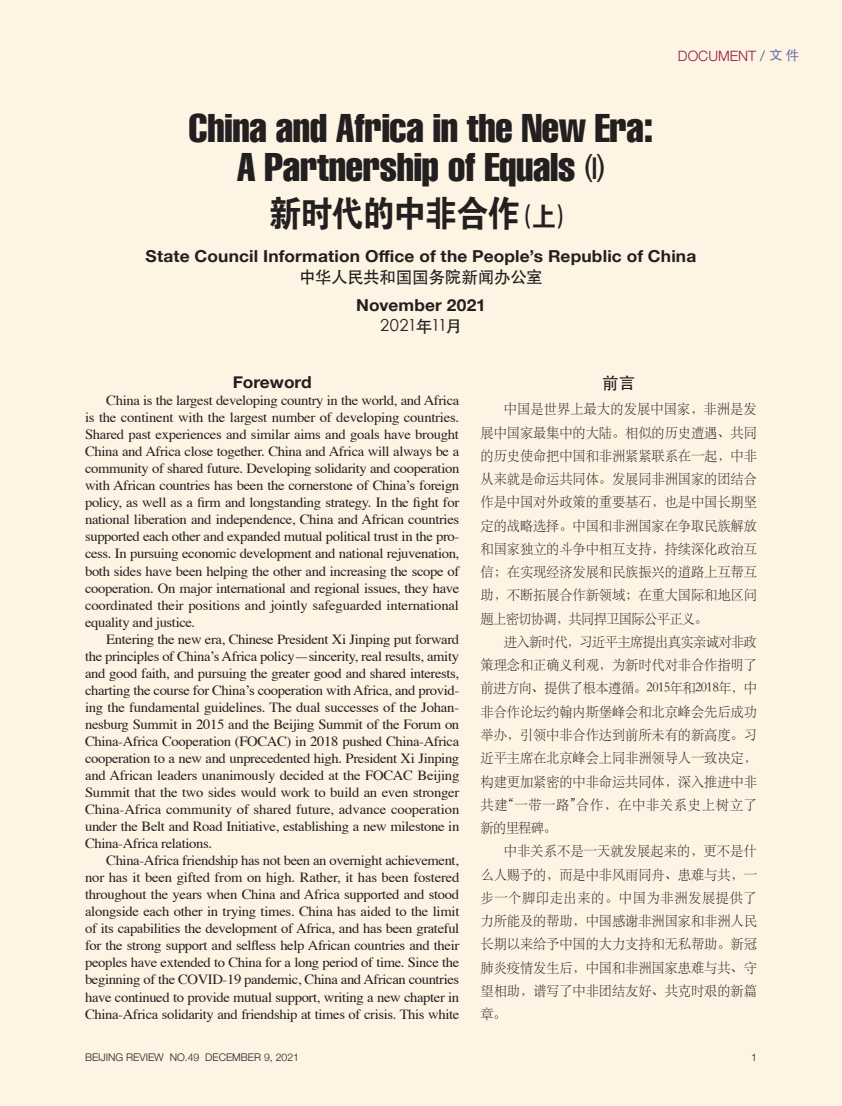
<style>
.page{position:relative;width:842px;height:1106px;background:#fef4e3}
.page>*{position:absolute;margin:0;border:0;box-sizing:border-box;transform-origin:0 0}
.Dabiaoti{font:extra-condensed 39px/39px "Helvetica";letter-spacing:-.01em;color:#231f20;text-align:center;scale:1.05 1}
.Dabiaoti-2{font:36px "FZDHTJW GB1 0";letter-spacing:-.035em;color:#231f20;scale:.9 1}
.Xiaobiaoti1{font:700 16.5px "Helvetica Neue";letter-spacing:.01em;color:#231f20;scale:1.05 1}
.Xiaobiaoti1-2{font:16.5px "ST Heiti";letter-spacing:-.02em;color:#231f20}
.Xiaobiaoti1-3{font:16.5px "ST Heiti";letter-spacing:-.065em;color:#231f20}
.小标题1{font:16.5px "ST Heiti";color:#231f20}
.t1{font:300 14.25px "Helvetica Neue";color:#91203d}
.Body1{font:13.95px/17.1px "Times";letter-spacing:-.025em;color:#231f20;text-align:justify;scale:1.05 1}
.正文1{font:13.8px/23.2px "ST Song";letter-spacing:-.005em;color:#231f20;text-align:justify;scale:.96 1}
.t2{font:300 10.5px "Helvetica Neue";color:#231f20}
.s1{color:#19438b}
.s2{font-family:"ST Heiti";font-weight:400;font-size:13.5px;color:#7078ae}
.s3{font-family:"Helvetica Neue";font-stretch:normal;font-size:30px}
.s4{font-size:27px}
</style>
<div class="page">
<p class="t1" style="left:678px;top:45px;width:123px">DOCUMENT <span class="s1">/</span> <span class="s2">文 件</span></p>
<p class="Dabiaoti" style="left:189px;top:109px;width:444px">China and Africa in the New Era:<br>A Partnership of Equals <span class="s3">(I)</span></p>
<p class="Dabiaoti-2" style="left:269px;top:193px;width:340px">新时代的中非合作<span class="s4">（上）</span></p>
<p class="Xiaobiaoti1" style="left:146px;top:243px;width:526px">State Council Information Office of the People’s Republic of China</p>
<p class="Xiaobiaoti1-2" style="left:299px;top:269px;width:245px">中华人民共和国国务院新闻办公室</p>
<p class="Xiaobiaoti1" style="left:356px;top:292px;width:125px">November 2021</p>
<p class="Xiaobiaoti1-3" style="left:380px;top:317px;width:83px">2021年11月</p>
<p class="Xiaobiaoti1" style="left:233px;top:369px;width:77px">Foreword</p>
<p class="Body1" style="left:85px;top:393px;width:358px;text-indent:21px">China is the largest developing country in the world, and Africa is the continent with the largest number of developing countries.<br>Shared past experiences and similar aims and goals have brought China and Africa close together. China and Africa will always be a community of shared future. Developing solidarity and cooperation with African countries has been the cornerstone of China’s foreign policy, as well as a firm and longstanding strategy. In the fight for national liberation and independence, China and African countries supported each other and expanded mutual political trust in the pro&shy;cess. In pursuing economic development and national rejuvenation, both sides have been helping the other and increasing the scope of cooperation. On major international and regional issues, they have coordinated their positions and jointly safeguarded international equality and justice.</p>
<p class="Body1" style="left:85px;top:631px;width:358px;text-indent:21px">Entering the new era, Chinese President Xi Jinping put forward the principles of China’s Africa policy—sincerity, real results, amity and good faith, and pursuing the greater good and shared interests, charting the course for China’s cooperation with Africa, and provid&shy;ing the fundamental guidelines. The dual successes of the Johan&shy;nesburg Summit in 2015 and the Beijing Summit of the Forum on China-Africa Cooperation (FOCAC) in 2018 pushed China-Africa cooperation to a new and unprecedented high. President Xi Jinping and African leaders unanimously decided at the FOCAC Beijing Summit that the two sides would work to build an even stronger China-Africa community of shared future, advance cooperation under the Belt and Road Initiative, establishing a new milestone in China-Africa relations.</p>
<p class="Body1" style="left:85px;top:852px;width:358px;text-indent:21px">China-Africa friendship has not been an overnight achievement, nor has it been gifted from on high. Rather, it has been fostered throughout the years when China and Africa supported and stood alongside each other in trying times. China has aided to the limit of its capabilities the development of Africa, and has been grateful for the strong support and selfless help African countries and their peoples have extended to China for a long period of time. Since the beginning of the COVID-19 pandemic, China and African countries have continued to provide mutual support, writing a new chapter in China-Africa solidarity and friendship at times of crisis. This white</p>
<p class="小标题1" style="left:602px;top:374px;width:34px">前言</p>
<p class="正文1" style="left:480px;top:396px;width:289px;text-indent:23px">中国是世界上最大的发展中国家，非洲是发展中国家最集中的大陆。相似的历史遭遇、共同的历史使命把中国和非洲紧紧联系在一起，中非从来就是命运共同体。发展同非洲国家的团结合作是中国对外政策的重要基石，也是中国长期坚定的战略选择。中国和非洲国家在争取民族解放和国家独立的斗争中相互支持，持续深化政治互信；在实现经济发展和民族振兴的道路上互帮互助，不断拓展合作新领域；在重大国际和地区问题上密切协调，共同捍卫国际公平正义。</p>
<p class="正文1" style="left:480px;top:629px;width:289px;text-indent:23px">进入新时代，习近平主席提出真实亲诚对非政策理念和正确义利观，为新时代对非合作指明了前进方向、提供了根本遵循。2015年和2018年，中非合作论坛约翰内斯堡峰会和北京峰会先后成功举办，引领中非合作达到前所未有的新高度。习近平主席在北京峰会上同非洲领导人一致决定，构建更加紧密的中非命运共同体，深入推进中非共建“一带一路”合作，在中非关系史上树立了新的里程碑。</p>
<p class="正文1" style="left:480px;top:838px;width:289px;text-indent:23px">中非关系不是一天就发展起来的，更不是什么人赐予的，而是中非风雨同舟、患难与共，一步一个脚印走出来的。中国为非洲发展提供了力所能及的帮助，中国感谢非洲国家和非洲人民长期以来给予中国的大力支持和无私帮助。新冠肺炎疫情发生后，中国和非洲国家患难与共、守望相助，谱写了中非团结友好、共克时艰的新篇章。</p>
<p class="t2" style="left:85px;top:1048px;width:216px">BEIJING REVIEW NO.49 DECEMBER 9, 2021</p>
<p class="t2" style="left:751px;top:1048px;width:7px">1</p>
</div>
